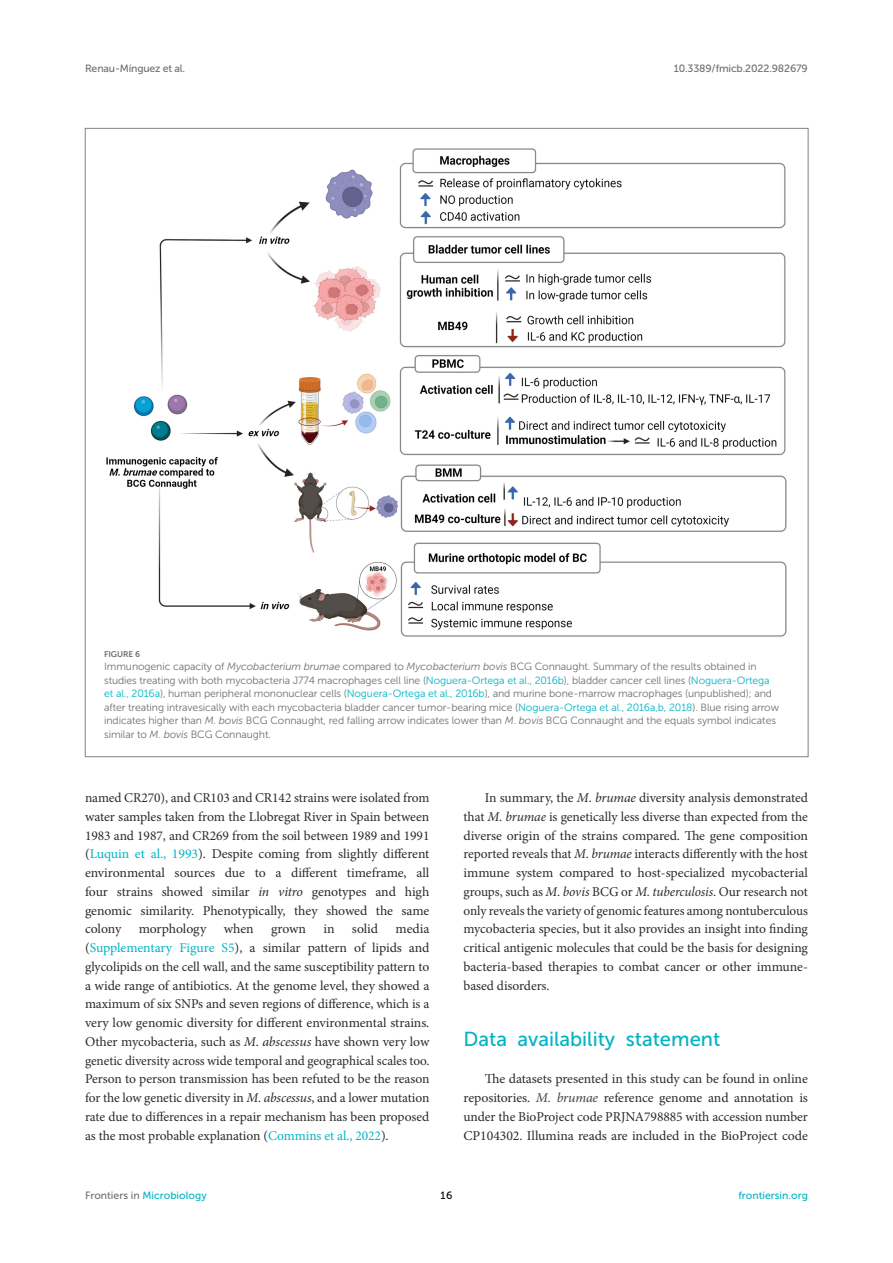
<style>
.page{position:relative;width:893px;height:1263px;background:#fff}
.page>*{position:absolute;margin:0;border:0;box-sizing:border-box;transform-origin:0 0}
.HEAD_1{font:20.25px "Museo Sans 500";color:#00b4c4}
.TEXT{font:13.5px/18.8px "Minion Pro";letter-spacing:-.005em;color:#2b2b2a;text-align:justify}
.TEXT_FLUSH{font:13.5px/18.8px "Minion Pro";letter-spacing:-.005em;color:#2b2b2a;text-align:justify}
.FIG_LEG{font:10.5px/13.5px "Museo Sans 300";letter-spacing:-.01em;color:#706f70}
.t1{font:10.5px "Museo Sans 500";letter-spacing:-.015em;color:#706f70}
.t2{font:10.5px "Museo Sans 500";color:#00b4c4}
.t3{font:10.5px "Museo Sans 500";color:#000}
.FIG_HD{font:8.25px "Museo Sans 700";letter-spacing:-.01em;color:#706f70}
.s1{font-style:italic}
.s2{color:#00b4c4}
.s3{font-style:italic;color:#414042}
.s4{color:#706f70}
</style>
<div class="page">
<img style="left:106px;top:148px;width:681px;height:489px">
<p class="t1" style="left:85px;top:63px;width:102px">Renau-Mínguez et al.</p>
<p class="t1" style="left:674px;top:63px;width:136px">10.3389/fmicb.2022.982679</p>
<p class="FIG_HD" style="left:104px;top:649px;width:37px">FIGURE 6</p>
<p class="FIG_LEG" style="left:104px;top:660px;width:676px">Immunogenic capacity of <span class="s1">Mycobacterium brumae</span> compared to <span class="s1">Mycobacterium bovis</span> BCG Connaught. Summary of the results obtained in studies treating with both mycobacteria J774 macrophages cell line (<span class="s2">Noguera-Ortega et al., 2016b</span>), bladder cancer cell lines (<span class="s2">Noguera-Ortega et al., 2016a</span>), human peripheral mononuclear cells (<span class="s2">Noguera-Ortega et al., 2016b</span>), and murine bone-marrow macrophages (unpublished); and after treating intravesically with each mycobacteria bladder cancer tumor-bearing mice (<span class="s2">Noguera-Ortega et al., 2016a,b, 2018</span>). Blue rising arrow indicates higher than <span class="s1">M</span>. <span class="s1">bovis</span> BCG Connaught, red falling arrow indicates lower than <span class="s1">M</span>. <span class="s1">bovis</span> BCG Connaught and the equals symbol indicates similar to <span class="s1">M</span>. <span class="s1">bovis</span> BCG Connaught.</p>
<p class="TEXT" style="left:85px;top:788px;width:346px">named CR270), and CR103 and CR142 strains were isolated from water samples taken from the Llobregat River in Spain between 1983 and 1987, and CR269 from the soil between 1989 and 1991 (<span class="s2">Luquin et al., 1993</span>). Despite coming from slightly different environmental sources due to a different timeframe, all four strains showed similar <span class="s1">in vitro</span> genotypes and high genomic similarity. Phenotypically, they showed the same colony</p>
<p class="TEXT" style="left:85px;top:920px;width:346px;text-indent:311px">media (<span class="s2">Supplementary Figure S5</span>), a similar pattern of lipids and glycolipids on the cell wall, and the same susceptibility pattern to a wide range of antibiotics. At the genome level, they showed a maximum of six SNPs and seven regions of difference, which is a very low genomic diversity for different environmental strains.<br>Other mycobacteria, such as <span class="s1">M</span>. <span class="s1">abscessus</span> have shown very low genetic diversity across wide temporal and geographical scales too.<br>Person to person transmission has been refuted to be the reason for the low genetic diversity in <span class="s1">M</span>. <span class="s1">abscessus</span>, and a lower mutation rate due to differences in a repair mechanism has been proposed as the most probable explanation (<span class="s2">Commins et al., 2022</span>).</p>
<p class="TEXT" style="left:139px;top:920px;width:69px">morphology</p>
<p class="TEXT" style="left:224px;top:920px;width:32px">when</p>
<p class="TEXT" style="left:271px;top:920px;width:36px">grown</p>
<p class="TEXT" style="left:323px;top:920px;width:13px">in</p>
<p class="TEXT" style="left:352px;top:920px;width:28px">solid</p>
<p class="TEXT" style="left:463px;top:788px;width:346px;text-indent:21px">In summary, the <span class="s1">M</span>. <span class="s1">brumae</span> diversity analysis demonstrated that <span class="s1">M</span>. <span class="s1">brumae</span> is genetically less diverse than expected from the diverse origin of the strains compared. The gene composition reported reveals that <span class="s1">M</span>. <span class="s1">brumae</span> interacts differently with the host immune system compared to host-specialized mycobacterial groups, such as <span class="s1">M</span>. <span class="s1">bovis</span> BCG or <span class="s1">M</span>. <span class="s1">tuberculosis</span>. Our research not only reveals the variety of genomic features among nontuberculous mycobacteria species, but it also provides an insight into finding critical antigenic molecules that could be the basis for designing bacteria-based therapies to combat cancer or other immune&shy;based disorders.</p>
<p class="HEAD_1" style="left:463px;top:1028px;width:258px">Data availability statement</p>
<p class="TEXT_FLUSH" style="left:463px;top:1070px;width:346px;text-indent:21px">The datasets presented in this study can be found in online repositories. <span class="s3">M. brumae</span> reference genome and annotation is under the BioProject code PRJNA798885 with accession number CP104302. Illumina reads are included in the BioProject code</p>
<p class="t2" style="left:85px;top:1190px;width:123px"><span class="s4">Frontiers in</span> Microbiology</p>
<p class="t3" style="left:440px;top:1190px;width:13px">16</p>
<p class="t2" style="left:738px;top:1190px;width:71px">frontiersin.org</p>
</div>
